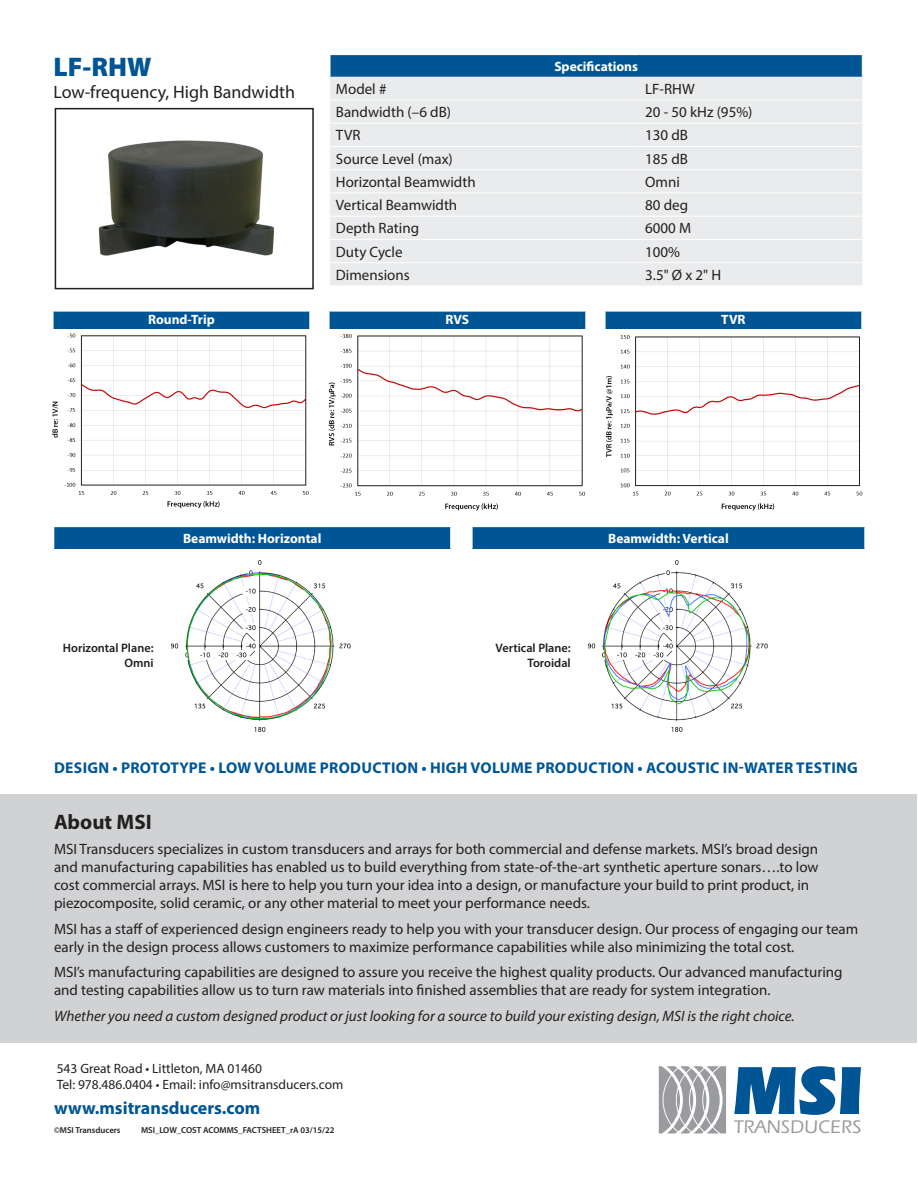
<style>
.page{position:relative;width:918px;height:1188px;background:#fff}
.page>*{position:absolute;margin:0;border:0;box-sizing:border-box;transform-origin:0 0}
.t1{font:900 27px "Myriad Pro";color:#005595}
.t2{font:700 21px "Myriad Pro";color:#231f20}
.t3{font:500 18.9px "ITC Eras Std";letter-spacing:.015em;color:#999b9e}
.t4{font:18px "Myriad Pro";color:#231f20}
.t5{font:700 18px "Myriad Pro";color:#005595}
.Blue_Subhead{font:700 15.6px "Myriad Pro";letter-spacing:.02em;color:#005595}
.t6{font:15px/18px "Myriad Pro";color:#231f20}
.t7{font:italic 15px "Myriad Pro";color:#231f20}
.t8{font:13.5px "Myriad Pro";color:#231f20}
.t9{font:700 13.5px "Myriad Pro";color:#fff}
.t10{font:600 12.3px/14.7px "Myriad Pro";color:#231f20;text-align:right}
.t11{font:600 8.7px "Myriad Pro";color:#231f20}
</style>
<div class="page">
<div style="left:1px;top:794px;width:916px;height:249px;background:#d1d2d4"></div>
<svg style="left:734px;top:1066px;width:127px;height:49px"></svg>
<svg style="left:659px;top:1066px;width:67px;height:67px"></svg>
<img style="left:52px;top:333px;width:257px;height:174px">
<img style="left:328px;top:334px;width:258px;height:176px">
<img style="left:605px;top:335px;width:258px;height:176px">
<div style="left:330px;top:55px;width:532px;height:22px;background:#005595"></div>
<div style="left:330px;top:77px;width:532px;height:209px;background:#eaebec"></div>
<hr style="left:329px;top:55px;width:2px;height:22px;background:#fff">
<svg style="left:862px;top:55px;width:1px;height:22px"></svg>
<hr style="left:330px;top:100px;width:309px;height:1px;background:#fff">
<hr style="left:639px;top:100px;width:223px;height:1px;background:#fff">
<hr style="left:330px;top:123px;width:309px;height:1px;background:#fff">
<hr style="left:639px;top:123px;width:223px;height:1px;background:#fff">
<hr style="left:330px;top:146px;width:309px;height:1px;background:#fff">
<hr style="left:639px;top:146px;width:223px;height:1px;background:#fff">
<hr style="left:330px;top:169px;width:309px;height:1px;background:#fff">
<hr style="left:639px;top:169px;width:223px;height:1px;background:#fff">
<hr style="left:330px;top:193px;width:309px;height:1px;background:#fff">
<hr style="left:639px;top:193px;width:223px;height:1px;background:#fff">
<hr style="left:330px;top:216px;width:309px;height:1px;background:#fff">
<hr style="left:639px;top:216px;width:223px;height:1px;background:#fff">
<hr style="left:330px;top:239px;width:309px;height:1px;background:#fff">
<hr style="left:639px;top:239px;width:223px;height:1px;background:#fff">
<hr style="left:330px;top:262px;width:309px;height:1px;background:#fff">
<hr style="left:639px;top:262px;width:223px;height:1px;background:#fff">
<div style="left:53px;top:311px;width:257px;height:18px;background:#005595"></div>
<hr style="left:52px;top:310px;width:258px;height:2px;background:#fff">
<svg style="left:53px;top:312px;width:1px;height:17px"></svg>
<svg style="left:309px;top:312px;width:1px;height:17px"></svg>
<div style="left:329px;top:311px;width:257px;height:18px;background:#005595"></div>
<hr style="left:328px;top:310px;width:258px;height:2px;background:#fff">
<svg style="left:329px;top:312px;width:1px;height:17px"></svg>
<svg style="left:585px;top:312px;width:1px;height:17px"></svg>
<div style="left:605px;top:311px;width:257px;height:18px;background:#005595"></div>
<hr style="left:604px;top:310px;width:258px;height:2px;background:#fff">
<svg style="left:605px;top:312px;width:1px;height:17px"></svg>
<svg style="left:861px;top:312px;width:1px;height:17px"></svg>
<img style="left:98px;top:140px;width:177px;height:116px">
<div style="left:55px;top:108px;width:259px;height:181px;border:2px solid #231f20"></div>
<img style="left:171px;top:559px;width:180px;height:173px">
<img style="left:587px;top:559px;width:181px;height:173px">
<div style="left:54px;top:527px;width:397px;height:22px;background:#005595"></div>
<svg style="left:450px;top:527px;width:1px;height:22px"></svg>
<div style="left:472px;top:527px;width:393px;height:22px;background:#005595"></div>
<hr style="left:471px;top:527px;width:2px;height:22px;background:#fff">
<svg style="left:864px;top:527px;width:1px;height:22px"></svg>
<p class="t1" style="left:54px;top:49px;width:99px">LF-RHW</p>
<p class="t4" style="left:54px;top:80px;width:243px">Low-frequency, High Bandwidth</p>
<p class="t9" style="left:554px;top:57px;width:85px">Specifications</p>
<p class="t6" style="left:336px;top:80px;width:52px">Model #</p>
<p class="t6" style="left:645px;top:80px;width:51px">LF-RHW</p>
<p class="t6" style="left:336px;top:103px;width:117px">Bandwidth (–6 dB)</p>
<p class="t6" style="left:645px;top:103px;width:109px">20 - 50 kHz (95%)</p>
<p class="t6" style="left:336px;top:126px;width:26px">TVR</p>
<p class="t6" style="left:645px;top:126px;width:44px">130 dB</p>
<p class="t6" style="left:336px;top:149px;width:118px">Source Level (max)</p>
<p class="t6" style="left:645px;top:149px;width:44px">185 dB</p>
<p class="t6" style="left:336px;top:173px;width:141px">Horizontal Beamwidth</p>
<p class="t6" style="left:645px;top:173px;width:36px">Omni</p>
<p class="t6" style="left:336px;top:196px;width:123px">Vertical Beamwidth</p>
<p class="t6" style="left:645px;top:196px;width:44px">80 deg</p>
<p class="t6" style="left:336px;top:219px;width:85px">Depth Rating</p>
<p class="t6" style="left:645px;top:219px;width:48px">6000 M</p>
<p class="t6" style="left:336px;top:242px;width:68px">Duty Cycle</p>
<p class="t6" style="left:645px;top:242px;width:36px">100%</p>
<p class="t6" style="left:336px;top:266px;width:75px">Dimensions</p>
<p class="t6" style="left:645px;top:266px;width:78px">3.5" Ø x 2" H</p>
<p class="t9" style="left:148px;top:311px;width:68px">Round-Trip</p>
<p class="t9" style="left:446px;top:311px;width:25px">RVS</p>
<p class="t9" style="left:721px;top:311px;width:26px">TVR</p>
<p class="t9" style="left:183px;top:529px;width:140px">Beamwidth: Horizontal</p>
<p class="t9" style="left:608px;top:529px;width:122px">Beamwidth: Vertical</p>
<p class="t10" style="left:63px;top:640px;width:92px">Horizontal Plane:<br>Omni</p>
<p class="t10" style="left:496px;top:640px;width:77px">Vertical Plane:<br>Toroidal</p>
<p class="Blue_Subhead" style="left:54px;top:757px;width:805px">DESIGN • PROTOTYPE • LOW VOLUME PRODUCTION • HIGH VOLUME PRODUCTION • ACOUSTIC IN-WATER TESTING</p>
<p class="t2" style="left:54px;top:808px;width:99px">About MSI</p>
<p class="t6" style="left:54px;top:840px;width:766px">MSI Transducers specializes in custom transducers and arrays for both commercial and defense markets. MSI’s broad design and manufacturing capabilities has enabled us to build everything from state-of-the-art synthetic aperture sonars….to low cost commercial arrays. MSI is here to help you turn your idea into a design, or manufacture your build to print product, in piezocomposite, solid ceramic, or any other material to meet your performance needs.</p>
<p class="t6" style="left:54px;top:919px;width:806px">MSI has a staff of experienced design engineers ready to help you with your transducer design. Our process of engaging our team early in the design process allows customers to maximize performance capabilities while also minimizing the total cost.</p>
<p class="t6" style="left:54px;top:963px;width:790px">MSI’s manufacturing capabilities are designed to assure you receive the highest quality products. Our advanced manufacturing and testing capabilities allow us to turn raw materials into finished assemblies that are ready for system integration.</p>
<p class="t7" style="left:54px;top:1006px;width:742px">Whether you need a custom designed product or just looking for a source to build your existing design, MSI is the right choice.</p>
<p class="t8" style="left:57px;top:1060px;width:207px">543 Great Road • Littleton, MA 01460</p>
<p class="t8" style="left:57px;top:1076px;width:288px">Tel: 978.486.0404 • Email: info@msitransducers.com</p>
<p class="t5" style="left:54px;top:1096px;width:208px">www.msitransducers.com</p>
<p class="t11" style="left:54px;top:1125px;width:68px">©MSI Transducers</p>
<p class="t11" style="left:141px;top:1125px;width:195px">MSI_LOW_COST ACOMMS_FACTSHEET_rA 03/15/22</p>
<p class="t3" style="left:734px;top:1117px;width:129px">TRANSDUCERS</p>
</div>
